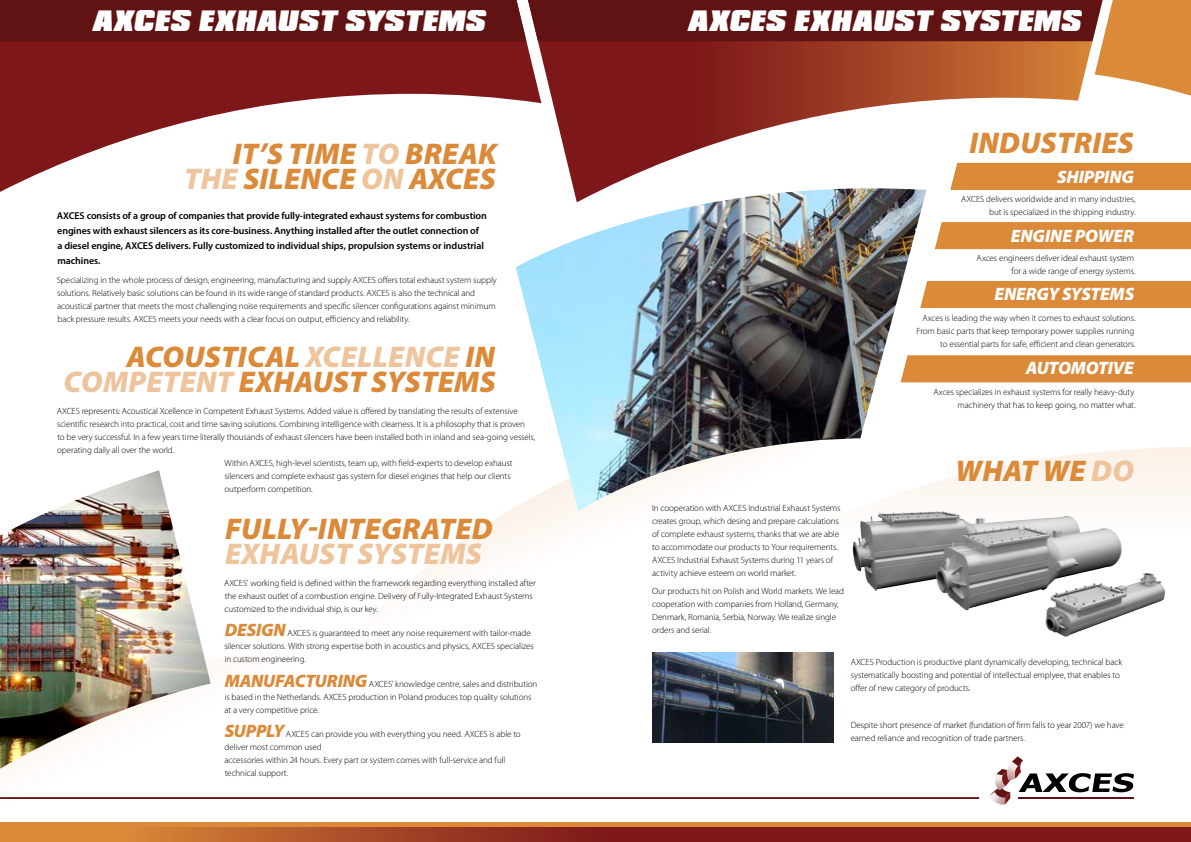
<style>
.page{position:relative;width:1191px;height:842px;background:#fff}
.page>*{position:absolute;margin:0;border:0;box-sizing:border-box;transform-origin:0 0}
.Kop{font:italic 900 30px/25px "Myriad Pro";letter-spacing:.01em;color:#db8a39;text-align:right}
.Kop_Cover{font:italic 28px "Compacta ICG Black";letter-spacing:-.01em;color:#fff}
.Tekst{font:italic 900 18px "Myriad Pro";letter-spacing:-.015em;color:#fff}
.Kop-2{font:600 10px/15px "Myriad Pro";letter-spacing:-.01em;color:#000}
.Tekst-2{font:300 9px/13px "Myriad Pro";letter-spacing:-.01em;color:#000}
.s1{color:#eec49c}
.s2{font-weight:900;font-style:italic;font-size:18px;color:#db8a39}
</style>
<div class="page">
<svg style="left:926px;top:447px;width:265px;height:55px"></svg>
<svg style="left:395px;top:507px;width:207px;height:88px"></svg>
<img style="left:852px;top:495px;width:320px;height:142px">
<img style="left:0;top:470px;width:211px;height:299px">
<img style="left:516px;top:202px;width:410px;height:309px">
<img style="left:652px;top:652px;width:182px;height:91px">
<svg style="left:0;top:100px;width:528px;height:92px"></svg>
<svg style="left:528px;top:100px;width:574px;height:102px"></svg>
<div style="left:0;top:822px;width:1191px;height:20px;background:linear-gradient(to right,#db8a39,#db8a39)"></div>
<svg style="left:0;top:828px;width:1191px;height:14px;background:#983822"></svg>
<hr style="left:0;top:797px;width:979px;height:2px;background:#611213">
<svg style="left:989px;top:756px;width:145px;height:48px"></svg>
<svg style="left:0;top:0;width:1191px;height:100px;background:#852f24"></svg>
<div style="left:950px;top:163px;width:241px;height:27px;background:#db8a39"></div>
<div style="left:934px;top:222px;width:257px;height:27px;background:#db8a39"></div>
<div style="left:920px;top:281px;width:271px;height:27px;background:#db8a39"></div>
<div style="left:900px;top:355px;width:291px;height:27px;background:#db8a39"></div>
<p class="Kop_Cover" style="left:91px;top:6px;width:396px">AXCES EXHAUST SYSTEMS</p>
<p class="Kop_Cover" style="left:686px;top:6px;width:396px">AXCES EXHAUST SYSTEMS</p>
<p class="Kop" style="left:184px;top:142px;width:314px">IT’S TIME <span class="s1">TO</span> BREAK<br><span class="s1">THE</span> SILENCE <span class="s1">ON</span> AXCES</p>
<p class="Kop-2" style="left:57px;top:208px;width:431px">AXCES consists of a group of companies that provide fully-integrated exhaust systems for combustion engines with exhaust silencers as its core-business. Anything installed after the outlet connection of<br>a diesel engine, AXCES delivers. Fully customized to individual ships, propulsion systems or industrial machines.</p>
<p class="Tekst-2" style="left:57px;top:273px;width:441px">Specializing in the whole process of design, engineering, manufacturing and supply AXCES offers total exhaust system supply solutions. Relatively basic solutions can be found in its wide range of standard products. AXCES is also the technical and acoustical partner that meets the most challenging noise requirements and specific silencer configurations against minimum back pressure results. AXCES meets your needs with a clear focus on output, efficiency and reliability.</p>
<p class="Kop" style="left:64px;top:345px;width:433px">ACOUSTICAL <span class="s1">XCELLENCE</span> IN<br><span class="s1">COMPETENT</span> EXHAUST SYSTEMS</p>
<p class="Tekst-2" style="left:57px;top:405px;width:480px">AXCES represents: Acoustical Xcellence in Competent Exhaust Systems. Added value is offered by translating the results of extensive scientific research into practical, cost and time saving solutions. Combining intelligence with clearness. It is a philosophy that is proven<br>to be very successful. In a few years time literally thousands of exhaust silencers have been installed both in inland and sea-going vessels, operating daily all over the world.</p>
<p class="Tekst-2" style="left:224px;top:456px;width:290px">Within AXCES, high-level scientists, team up, with field-experts to develop exhaust silencers and complete exhaust gas system for diesel engines that help our clients outperform competition.</p>
<p class="Kop" style="left:225px;top:517px;width:269px;text-align:left">FULLY-INTEGRATED<br><span class="s1">EXHAUST SYSTEMS</span></p>
<p class="Tekst-2" style="left:224px;top:577px;width:313px">AXCES’ working field is defined within the framework regarding everything installed after the exhaust outlet of a combustion engine. Delivery of Fully-Integrated Exhaust Systems customized to the individual ship, is our key.</p>
<p class="Tekst-2" style="left:224px;top:627px;width:311px"><span class="s2">DESIGN</span> AXCES is guaranteed to meet any noise requirement with tailor-made silencer solutions. With strong expertise both in acoustics and physics, AXCES specializes in custom engineering.</p>
<p class="Tekst-2" style="left:224px;top:677px;width:314px"><span class="s2">MANUFACTURING</span> AXCES’ knowledge centre, sales and distribution is based in the Netherlands. AXCES production in Poland produces top quality solutions at a very competitive price.</p>
<p class="Tekst-2" style="left:224px;top:728px;width:298px"><span class="s2">SUPPLY</span> AXCES can provide you with everything you need. AXCES is able to deliver most common used<br>accessories within 24 hours. Every part or system comes with full-service and full technical support.</p>
<p class="Kop" style="left:969px;top:131px;width:166px">INDUSTRIES</p>
<p class="Tekst" style="left:1057px;top:167px;width:78px">SHIPPING</p>
<p class="Tekst-2" style="left:961px;top:193px;width:176px;text-align:right">AXCES delivers worldwide and in many industries, but is specialized in the shipping industry.</p>
<p class="Tekst" style="left:1011px;top:226px;width:125px">ENGINE POWER</p>
<p class="Tekst-2" style="left:976px;top:251px;width:160px;text-align:right">Axces engineers deliver ideal exhaust system for a wide range of energy systems.</p>
<p class="Tekst" style="left:994px;top:284px;width:141px">ENERGY SYSTEMS</p>
<p class="Tekst-2" style="left:916px;top:312px;width:220px;text-align:right">Axces is leading the way when it comes to exhaust solutions.<br>From basic parts that keep temporary power supplies running to essential parts for safe, efficient and clean generators.</p>
<p class="Tekst" style="left:1025px;top:358px;width:110px">AUTOMOTIVE</p>
<p class="Tekst-2" style="left:933px;top:386px;width:204px;text-align:right">Axces specializes in exhaust systems for really heavy-duty machinery that has to keep going, no matter what.</p>
<p class="Tekst-2" style="left:652px;top:501px;width:190px">In cooperation with AXCES Industrial Exhaust Systems creates group, which desing and prepare calculations of complete exhaust systems, thanks that we are able to accommodate our products to Your requirements.<br>AXCES Industrial Exhaust Systems during 11 years of activity achieve esteem on world market.</p>
<p class="Tekst-2" style="left:652px;top:585px;width:193px">Our products hit on Polish and World markets. We lead cooperation with companies from Holland, Germany, Denmark, Romania, Serbia, Norway. We realize single orders and serial.</p>
<p class="Kop" style="left:955px;top:458px;width:180px">WHAT WE <span class="s1">DO</span></p>
<p class="Tekst-2" style="left:850px;top:655px;width:273px">AXCES Production is productive plant dynamically developing, technical back systematically boosting and potential of intellectual emplyee, that enables to offer of new category of products.</p>
<p class="Tekst-2" style="left:850px;top:719px;width:275px">Despite short presence of market (fundation of firm falls to year 2007) we have earned reliance and recognition of trade partners.</p>
</div>
